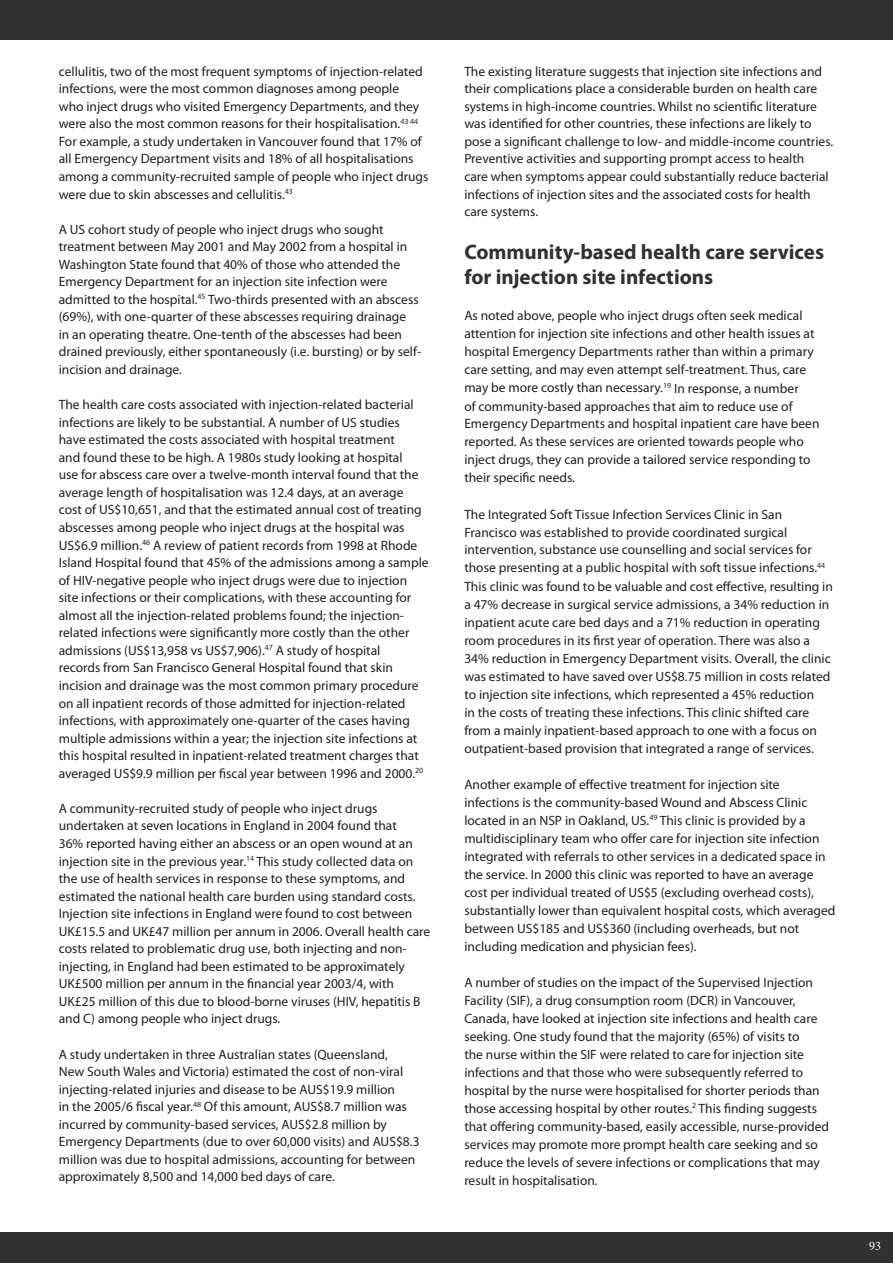
<style>
.page{position:relative;width:893px;height:1263px;background:#fff}
.page>*{position:absolute;margin:0;border:0;box-sizing:border-box;transform-origin:0 0}
.t1{font:700 21px/25.2px "Myriad Pro";color:#2e3230}
.t2{font:13.5px/17.5px "Myriad Pro";color:#231f20}
.t3{font:12px "Times";color:#fff}
</style>
<div class="page">
<div style="left:0;top:0;width:893px;height:39px;background:#2e3230"></div>
<div style="left:0;top:1233px;width:893px;height:30px;background:#2e3230"></div>
<p class="t2" style="left:59px;top:63px;width:371px">cellulitis, two of the most frequent symptoms of injection-related infections, were the most common diagnoses among people<br>who inject drugs who visited Emergency Departments, and they were also the most common reasons for their hospitalisation.<sup>43</sup> <sup>44<br></sup>For example, a study undertaken in Vancouver found that 17% of all Emergency Department visits and 18% of all hospitalisations among a community-recruited sample of people who inject drugs were due to skin abscesses and cellulitis.<sup>43</sup></p>
<p class="t2" style="left:59px;top:221px;width:364px">A US cohort study of people who inject drugs who sought treatment between May 2001 and May 2002 from a hospital in Washington State found that 40% of those who attended the Emergency Department for an injection site infection were admitted to the hospital.<sup>45</sup> Two-thirds presented with an abscess (69%), with one-quarter of these abscesses requiring drainage<br>in an operating theatre. One-tenth of the abscesses had been drained previously, either spontaneously (i.e. bursting) or by self&shy;incision and drainage.</p>
<p class="t2" style="left:59px;top:396px;width:371px">The health care costs associated with injection-related bacterial infections are likely to be substantial. A number of US studies have estimated the costs associated with hospital treatment<br>and found these to be high. A 1980s study looking at hospital<br>use for abscess care over a twelve-month interval found that the average length of hospitalisation was 12.4 days, at an average cost of US$10,651, and that the estimated annual cost of treating abscesses among people who inject drugs at the hospital was US$6.9 million.<sup>46</sup> A review of patient records from 1998 at Rhode Island Hospital found that 45% of the admissions among a sample of HIV-negative people who inject drugs were due to injection site infections or their complications, with these accounting for almost all the injection-related problems found; the injection&shy;related infections were significantly more costly than the other admissions (US$13,958 vs US$7,906).<sup>47</sup> A study of hospital<br>records from San Francisco General Hospital found that skin incision and drainage was the most common primary procedure on all inpatient records of those admitted for injection-related infections, with approximately one-quarter of the cases having multiple admissions within a year; the injection site infections at this hospital resulted in inpatient-related treatment charges that averaged US$9.9 million per fiscal year between 1996 and 2000.<sup>20</sup></p>
<p class="t2" style="left:59px;top:800px;width:373px">A community-recruited study of people who inject drugs undertaken at seven locations in England in 2004 found that<br>36% reported having either an abscess or an open wound at an injection site in the previous year.<sup>14</sup> This study collected data on the use of health services in response to these symptoms, and estimated the national health care burden using standard costs.<br>Injection site infections in England were found to cost between UK£15.5 and UK£47 million per annum in 2006. Overall health care costs related to problematic drug use, both injecting and non&shy;injecting, in England had been estimated to be approximately UK£500 million per annum in the financial year 2003/4, with UK£25 million of this due to blood-borne viruses (HIV, hepatitis B and C) among people who inject drugs.</p>
<p class="t2" style="left:59px;top:1045px;width:362px">A study undertaken in three Australian states (Queensland,<br>New South Wales and Victoria) estimated the cost of non-viral injecting-related injuries and disease to be AUS$19.9 million<br>in the 2005/6 fiscal year.<sup>48</sup> Of this amount, AUS$8.7 million was incurred by community-based services, AUS$2.8 million by Emergency Departments (due to over 60,000 visits) and AUS$8.3 million was due to hospital admissions, accounting for between approximately 8,500 and 14,000 bed days of care.</p>
<p class="t2" style="left:464px;top:63px;width:370px">The existing literature suggests that injection site infections and their complications place a considerable burden on health care systems in high-income countries. Whilst no scientific literature was identified for other countries, these infections are likely to pose a significant challenge to low- and middle-income countries.<br>Preventive activities and supporting prompt access to health<br>care when symptoms appear could substantially reduce bacterial infections of injection sites and the associated costs for health care systems.</p>
<h1 class="t1" style="left:464px;top:240px;width:361px">Community-based health care services for injection site infections</h1>
<p class="t2" style="left:464px;top:307px;width:357px;line-height:18px">As noted above, people who inject drugs often seek medical attention for injection site infections and other health issues at hospital Emergency Departments rather than within a primary care setting, and may even attempt self-treatment. Thus, care may be more costly than necessary.<sup>19</sup> In response, a number<br>of community-based approaches that aim to reduce use of Emergency Departments and hospital inpatient care have been reported. As these services are oriented towards people who inject drugs, they can provide a tailored service responding to their specific needs.</p>
<p class="t2" style="left:464px;top:505px;width:370px;line-height:18px">The Integrated Soft Tissue Infection Services Clinic in San Francisco was established to provide coordinated surgical intervention, substance use counselling and social services for those presenting at a public hospital with soft tissue infections.<sup>44<br></sup>This clinic was found to be valuable and cost effective, resulting in a 47% decrease in surgical service admissions, a 34% reduction in inpatient acute care bed days and a 71% reduction in operating room procedures in its first year of operation. There was also a 34% reduction in Emergency Department visits. Overall, the clinic was estimated to have saved over US$8.75 million in costs related to injection site infections, which represented a 45% reduction<br>in the costs of treating these infections. This clinic shifted care from a mainly inpatient-based approach to one with a focus on outpatient-based provision that integrated a range of services.</p>
<p class="t2" style="left:464px;top:775px;width:373px;line-height:18px">Another example of effective treatment for injection site infections is the community-based Wound and Abscess Clinic located in an NSP in Oakland, US.<sup>49</sup> This clinic is provided by a multidisciplinary team who offer care for injection site infection integrated with referrals to other services in a dedicated space in the service. In 2000 this clinic was reported to have an average cost per individual treated of US$5 (excluding overhead costs), substantially lower than equivalent hospital costs, which averaged between US$185 and US$360 (including overheads, but not including medication and physician fees).</p>
<p class="t2" style="left:464px;top:973px;width:366px;line-height:18px">A number of studies on the impact of the Supervised Injection Facility (SIF), a drug consumption room (DCR) in Vancouver, Canada, have looked at injection site infections and health care seeking. One study found that the majority (65%) of visits to<br>the nurse within the SIF were related to care for injection site infections and that those who were subsequently referred to hospital by the nurse were hospitalised for shorter periods than those accessing hospital by other routes.<sup>2</sup> This finding suggests that offering community-based, easily accessible, nurse-provided services may promote more prompt health care seeking and so reduce the levels of severe infections or complications that may result in hospitalisation.</p>
<p class="t3" style="left:869px;top:1235px;width:13px">93</p>
</div>
